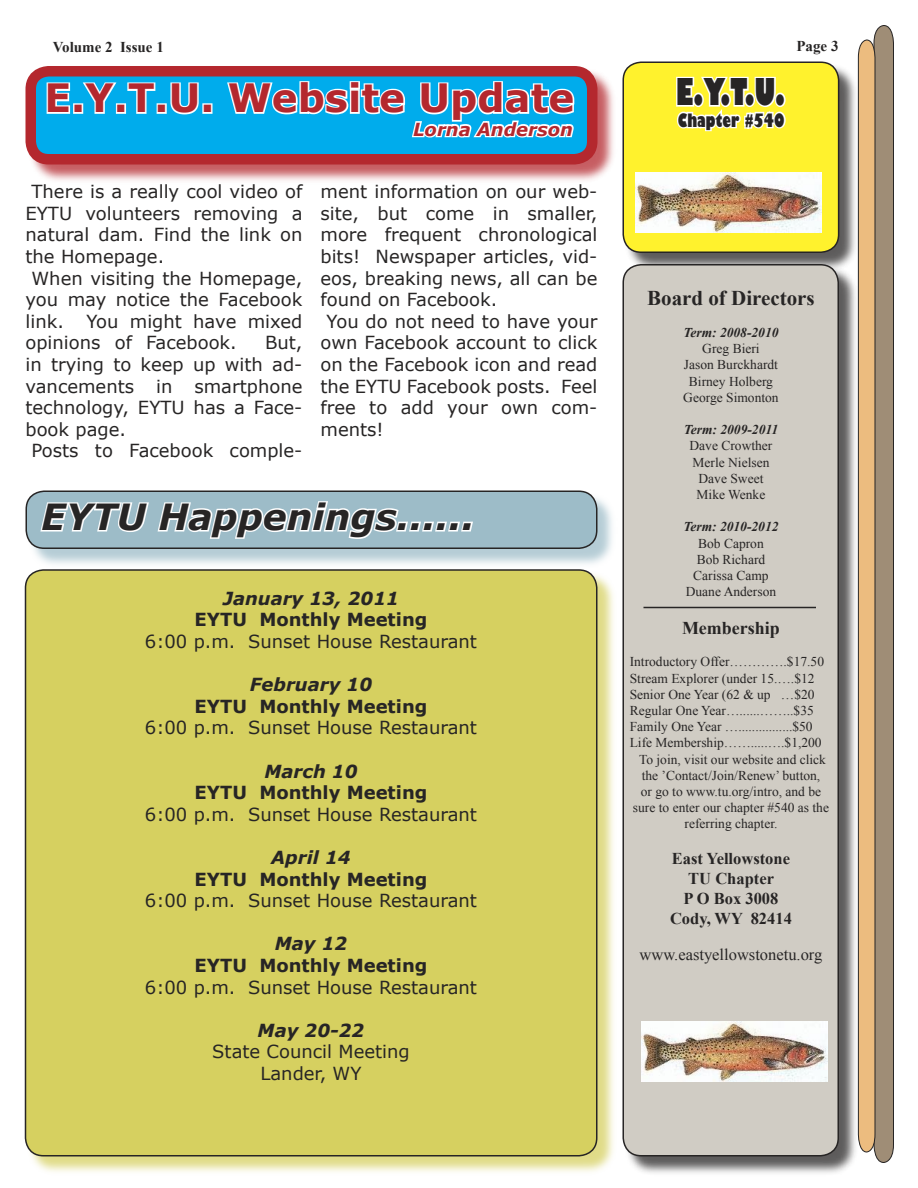
<style>
.page{position:relative;width:918px;height:1188px;background:#fff}
.page>*{position:absolute;margin:0;border:0;box-sizing:border-box;transform-origin:0 0}
.t1{font:700 39px "Verdana";color:#b4282e}
.t2{font:italic 700 36px "Verdana";color:#272525}
.t3{font:800 condensed 36px "Gill Sans";color:#272525}
.t4{font:700 21px "Times New Roman";color:#272525}
.t5{font:18px/21.6px "Verdana";color:#272525;text-align:justify}
.t6{font:700 18px "Verdana";color:#272525}
.t7{font:italic 700 18px "Verdana";color:#272525}
.t8{font:italic 700 18px "Verdana";color:#b4282e}
.t9{font:800 condensed 18px "Gill Sans";color:#272525}
.t10{font:700 18px "Times New Roman";color:#272525}
.t11{font:700 16.5px "Times New Roman";color:#272525}
.t12{font:16.5px "Times New Roman";color:#272525}
.t13{font:700 15px "Times New Roman";color:#272525}
.t14{font:13.5px/16.2px "Times New Roman";color:#272525;text-align:center}
.t15{font:italic 700 13.5px "Times New Roman";color:#272525}
</style>
<div class="page">
<svg style="left:858px;top:25px;width:36px;height:1137px"></svg>
<div style="left:25px;top:570px;width:592px;height:607px;background:#d6d060;opacity:.75"></div>
<div style="left:24px;top:569px;width:574px;height:587px;background:#d6d060"></div>
<div style="left:26px;top:491px;width:592px;height:78px;background:#9dbcc8;opacity:.75"></div>
<svg style="left:25px;top:490px;width:573px;height:58px"></svg>
<div style="left:26px;top:67px;width:592px;height:118px;background:#b4282e;opacity:.75"></div>
<svg style="left:25px;top:66px;width:578px;height:93px"></svg>
<div style="left:623px;top:62px;width:237px;height:211px;background:#272525;opacity:.75"></div>
<svg style="left:622px;top:61px;width:218px;height:191px"></svg>
<div style="left:623px;top:265px;width:236px;height:911px;background:#272525;opacity:.75"></div>
<div style="left:622px;top:263px;width:218px;height:893px;background:#d0ccc4"></div>
<img style="left:636px;top:172px;width:185px;height:61px">
<hr style="left:643px;top:607px;width:173px;height:1px;background:#272525">
<img style="left:642px;top:1021px;width:185px;height:61px">
<p class="t13" style="left:53px;top:37px;width:113px">Volume 2 Issue 1</p>
<p class="t13" style="left:796px;top:35px;width:44px">Page 3</p>
<p class="t1" style="left:44px;top:71px;width:531px">E.Y.T.U. Website Update</p>
<p class="t8" style="left:413px;top:116px;width:161px">Lorna Anderson</p>
<p class="t5" style="left:25px;top:181px;width:279px;text-indent:6px">There is a really cool video of EYTU volunteers removing a natural dam. Find the link on the Homepage.</p>
<p class="t5" style="left:25px;top:267px;width:279px;text-indent:6px">When visiting the Homepage, you may notice the Facebook link. You might have mixed opinions of Facebook.</p>
<p class="t5" style="left:25px;top:332px;width:279px;text-indent:240px">But, in trying to keep up with ad&shy;vancements in smartphone technology, EYTU has a Face&shy;book page.</p>
<p class="t5" style="left:31px;top:440px;width:272px">Posts to Facebook comple-</p>
<p class="t5" style="left:320px;top:181px;width:279px">ment information on our web&shy;site, but come in smaller, more frequent chronological bits! Newspaper articles, vid&shy;eos, breaking news, all can be found on Facebook.</p>
<p class="t5" style="left:320px;top:310px;width:279px;text-indent:6px">You do not need to have your own Facebook account to click on the Facebook icon and read the EYTU Facebook posts. Feel free to add your own com&shy;ments!</p>
<p class="t2" style="left:41px;top:491px;width:435px">EYTU Happenings......</p>
<p class="t7" style="left:223px;top:586px;width:177px">January 13, 2011</p>
<p class="t6" style="left:195px;top:607px;width:234px">EYTU Monthly Meeting</p>
<p class="t5" style="left:145px;top:630px;width:334px">6:00 p.m. Sunset House Restaurant</p>
<p class="t7" style="left:250px;top:672px;width:124px">February 10</p>
<p class="t6" style="left:195px;top:694px;width:234px">EYTU Monthly Meeting</p>
<p class="t5" style="left:145px;top:717px;width:334px">6:00 p.m. Sunset House Restaurant</p>
<p class="t7" style="left:264px;top:758px;width:95px">March 10</p>
<p class="t6" style="left:195px;top:780px;width:234px">EYTU Monthly Meeting</p>
<p class="t5" style="left:145px;top:803px;width:334px">6:00 p.m. Sunset House Restaurant</p>
<p class="t7" style="left:271px;top:845px;width:81px">April 14</p>
<p class="t6" style="left:195px;top:866px;width:234px">EYTU Monthly Meeting</p>
<p class="t5" style="left:145px;top:890px;width:334px">6:00 p.m. Sunset House Restaurant</p>
<p class="t7" style="left:275px;top:931px;width:74px">May 12</p>
<p class="t6" style="left:195px;top:953px;width:234px">EYTU Monthly Meeting</p>
<p class="t5" style="left:145px;top:976px;width:334px">6:00 p.m. Sunset House Restaurant</p>
<p class="t7" style="left:258px;top:1018px;width:108px">May 20-22</p>
<p class="t5" style="left:212px;top:1041px;width:199px">State Council Meeting</p>
<p class="t5" style="left:260px;top:1062px;width:103px">Lander, WY</p>
<p class="t3" style="left:676px;top:69px;width:111px">E.Y.T.U.</p>
<p class="t9" style="left:678px;top:109px;width:108px">Chapter #540</p>
<p class="t4" style="left:647px;top:283px;width:169px">Board of Directors</p>
<p class="t15" style="left:683px;top:323px;width:97px">Term: 2008-2010</p>
<p class="t14" style="left:702px;top:340px;width:59px">Greg Bieri</p>
<p class="t14" style="left:684px;top:357px;width:96px">Jason Burckhardt</p>
<p class="t14" style="left:689px;top:373px;width:86px">Birney Holberg</p>
<p class="t14" style="left:683px;top:389px;width:97px">George Simonton</p>
<p class="t15" style="left:684px;top:420px;width:96px">Term: 2009-2011</p>
<p class="t14" style="left:690px;top:438px;width:84px">Dave Crowther</p>
<p class="t14" style="left:693px;top:454px;width:78px">Merle Nielsen</p>
<p class="t14" style="left:699px;top:470px;width:66px">Dave Sweet</p>
<p class="t14" style="left:697px;top:486px;width:70px">Mike Wenke</p>
<p class="t15" style="left:683px;top:517px;width:97px">Term: 2010-2012</p>
<p class="t14" style="left:698px;top:535px;width:67px">Bob Capron</p>
<p class="t14" style="left:697px;top:551px;width:70px">Bob Richard</p>
<p class="t14" style="left:693px;top:567px;width:77px">Carissa Camp</p>
<p class="t14" style="left:686px;top:583px;width:92px">Duane Anderson</p>
<p class="t10" style="left:682px;top:615px;width:99px">Membership</p>
<p class="t14" style="left:630px;top:654px;width:196px">Introductory Offer………….$17.50</p>
<p class="t14" style="left:630px;top:670px;width:186px">Stream Explorer (under 15.….$12</p>
<p class="t14" style="left:630px;top:686px;width:186px">Senior One Year (62 &amp; up …$20</p>
<p class="t14" style="left:630px;top:702px;width:186px">Regular One Year…......……..$35</p>
<p class="t14" style="left:630px;top:718px;width:184px">Family One Year …................$50</p>
<p class="t14" style="left:630px;top:735px;width:193px">Life Membership…….....….$1,200</p>
<p class="t14" style="left:633px;top:751px;width:198px">To join, visit our website and click the ’Contact/Join/Renew’ button,<br>or go to www.tu.org/intro, and be sure to enter our chapter #540 as the referring chapter.</p>
<p class="t11" style="left:672px;top:847px;width:120px">East Yellowstone</p>
<p class="t11" style="left:688px;top:867px;width:87px">TU Chapter</p>
<p class="t11" style="left:684px;top:887px;width:96px">P O Box 3008</p>
<p class="t11" style="left:670px;top:907px;width:123px">Cody, WY 82414</p>
<p class="t12" style="left:640px;top:943px;width:184px">www.eastyellowstonetu.org</p>
</div>
